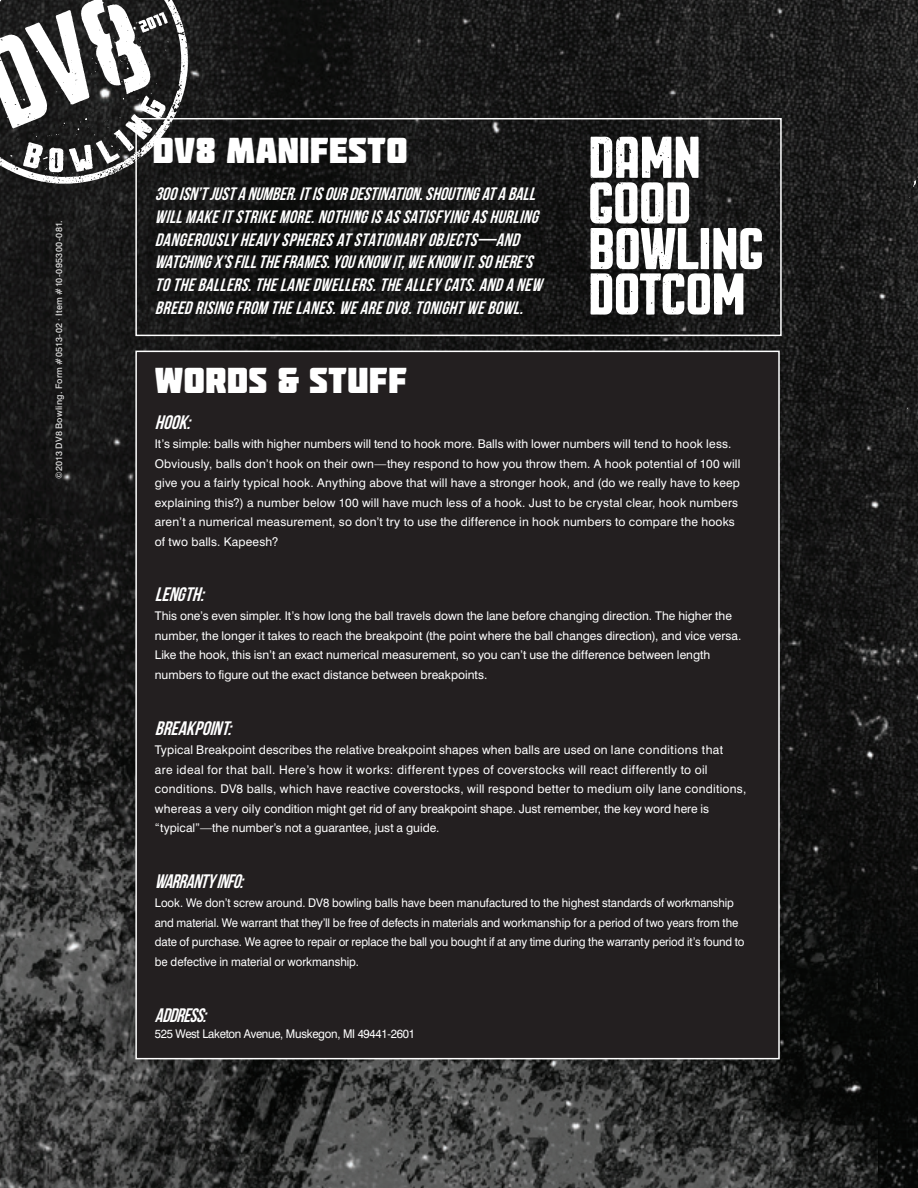
<style>
.page{position:relative;width:918px;height:1188px;background:#fff}
.page>*{position:absolute;margin:0;border:0;box-sizing:border-box;transform-origin:0 0}
.t1{font:36px "Molot";letter-spacing:.01em;color:#fff}
.DV8_Ball_Chart_Heade{font:italic 19.5px "Bebas Neue";color:#fff}
.DV8_Ball_Chart_Heade-2{font:italic 19.5px "Bebas Neue";color:#fff;scale:.95 1}
.t2{font:italic 18px/22.8px "Bebas Neue";color:#fff}
.DV8_Ball_Chart_Heade-3{font:12px/19.5px "Swiss 721 BT";letter-spacing:.005em;color:#fff}
.DV8_Ball_Chart_Heade-4{font:12px/19.5px "Swiss 721 BT";letter-spacing:.005em;color:#fff;scale:.95 1}
.DV8_Ball_Chart_Heade-5{font:12px "Swiss 721 BT";letter-spacing:-.025em;color:#fff;scale:.95 1}
.t3{font:500 9px "Swiss 721 BT";letter-spacing:.025em;color:#fff}
</style>
<div class="page">
<img style="left:0;top:0;width:918px;height:1188px">
<img style="left:0;top:518px;width:877px;height:670px">
<svg style="left:913px;top:177px;width:5px;height:10px"></svg>
<svg style="left:0;top:0;width:188px;height:184px"></svg>
<div style="left:135px;top:118px;width:647px;height:218px;border:2px solid #fff"></div>
<svg style="left:590px;top:136px;width:172px;height:179px"></svg>
<div style="left:136px;top:351px;width:643px;height:708px;background:#231f20"></div>
<p class="t3" style="left:53px;top:479px;width:260px;rotate:-90deg">©2013 DV8 Bowling. Form #0513-02 · Item #10-095300-081.</p>
<p class="t1" style="left:152px;top:129px;width:257px">DV8 MANIFESTO</p>
<p class="t2" style="left:155px;top:182px;width:393px">300ISN’TJUSTANUMBER.ITISOURDESTINATION.SHOUTINGATABALL WILLMAKEITSTRIKEMORE.NOTHINGISASSATISFYINGASHURLING DANGEROUSLYHEAVYSPHERESATSTATIONARYOBJECTS—AND WATCHINGX’SFILLTHEFRAMES.YOUKNOW IT,WEKNOW IT.SOHERE’S TOTHEBALLERS.THELANEDWELLERS.THEALLEYCATS.ANDANEW BREEDRISINGFROM THELANES.WEAREDV8.TONIGHTWEBOWL.</p>
<p class="t1" style="left:155px;top:359px;width:253px">WORDS &amp; STUFF</p>
<p class="DV8_Ball_Chart_Heade" style="left:155px;top:411px;width:43px">HOOK:</p>
<p class="DV8_Ball_Chart_Heade-3" style="left:155px;top:434px;width:587px">It’s simple: balls with higher numbers will tend to hook more. Balls with lower numbers will tend to hook less.<br>Obviously, balls don’t hook on their own—they respond to how you throw them. A hook potential of 100 will give you a fairly typical hook. Anything above that will have a stronger hook, and (do we really have to keep explaining this?) a number below 100 will have much less of a hook. Just to be crystal clear, hook numbers aren’t a numerical measurement, so don’t try to use the difference in hook numbers to compare the hooks of two balls. Kapeesh?</p>
<p class="DV8_Ball_Chart_Heade" style="left:155px;top:583px;width:56px">LENGTH:</p>
<p class="DV8_Ball_Chart_Heade-3" style="left:155px;top:606px;width:588px">This one’s even simpler. It’s how long the ball travels down the lane before changing direction. The higher the number, the longer it takes to reach the breakpoint (the point where the ball changes direction), and vice versa.<br>Like the hook, this isn’t an exact numerical measurement, so you can’t use the difference between length numbers to figure out the exact distance between breakpoints.</p>
<p class="DV8_Ball_Chart_Heade" style="left:155px;top:717px;width:83px">BREAKPOINT:</p>
<p class="DV8_Ball_Chart_Heade-3" style="left:155px;top:740px;width:593px">Typical Breakpoint describes the relative breakpoint shapes when balls are used on lane conditions that<br>are ideal for that ball. Here’s how it works: different types of coverstocks will react differently to oil conditions. DV8 balls, which have reactive coverstocks, will respond better to medium oily lane conditions, whereas a very oily condition might get rid of any breakpoint shape. Just remember, the key word here is “typical”—the number’s not a guarantee, just a guide.</p>
<p class="DV8_Ball_Chart_Heade-2" style="left:155px;top:870px;width:100px">WARRANTYINFO:</p>
<p class="DV8_Ball_Chart_Heade-4" style="left:155px;top:893px;width:622px">Look. We don’t screw around. DV8 bowling balls have been manufactured to the highest standards of workmanship and material. We warrant that they’ll be free of defects in materials and workmanship for a period of two years from the date of purchase. We agree to repair or replace the ball you bought if at any time during the warranty period it’s found to be defective in material or workmanship.</p>
<p class="DV8_Ball_Chart_Heade-2" style="left:155px;top:1004px;width:61px">ADDRESS:</p>
<p class="DV8_Ball_Chart_Heade-5" style="left:155px;top:1027px;width:275px">525 West Laketon Avenue, Muskegon, MI 49441-2601</p>
</div>
